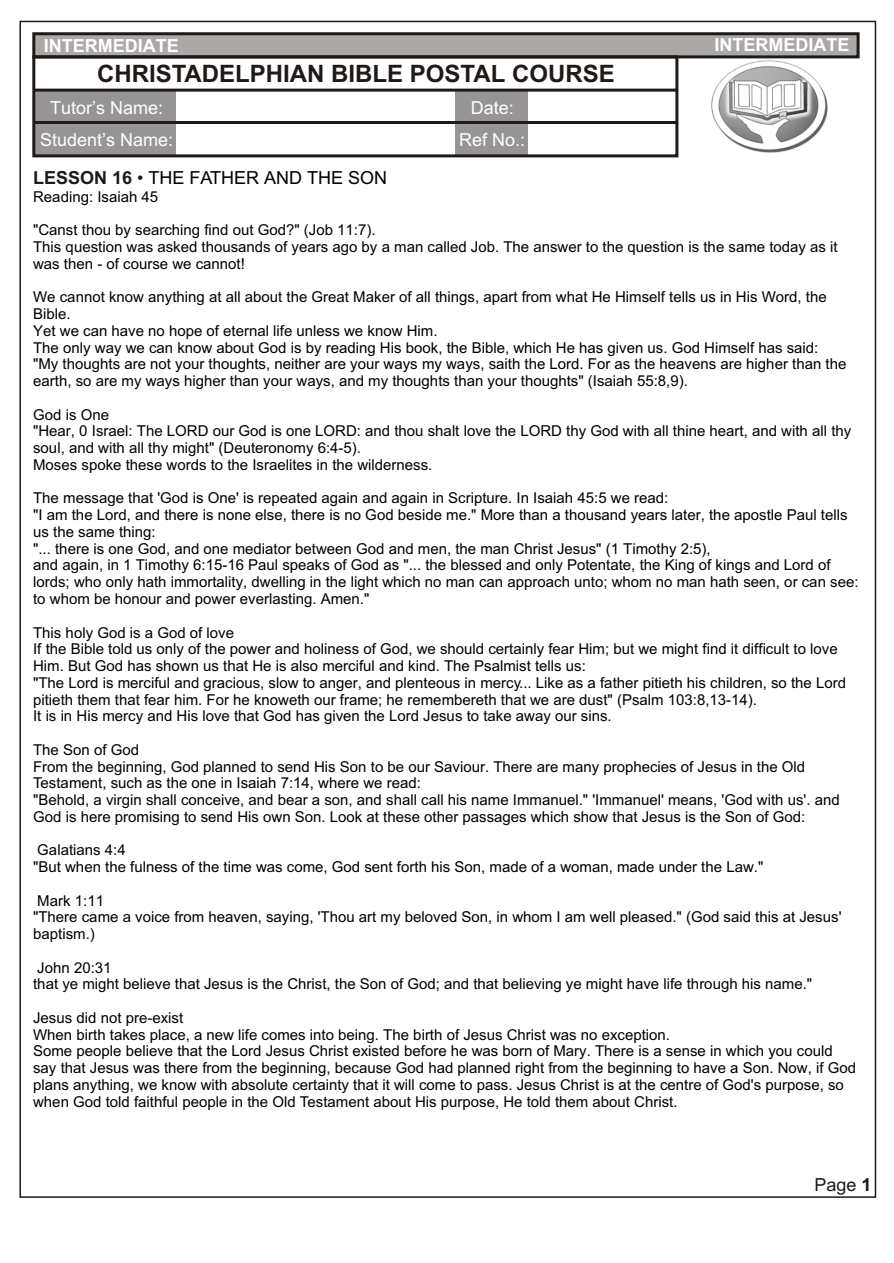
<style>
.page{position:relative;width:894px;height:1263px;background:#fff}
.page>*{position:absolute;margin:0;border:0;box-sizing:border-box;transform-origin:0 0}
.t1{font:700 24px "Arial";color:#1f1a17}
.t2{font:18px "Arial";color:#fff}
.t3{font:18px "Arial";color:#000}
.t4{font:700 18px "Arial";color:#fff}
.t5{font:18px "Arial";color:#1f1a17}
.t6{font:15px/16.8px "Arial";color:#000}
.s1{font-weight:700;color:#1f1a17}
.s2{color:#1f1a17}
.s3{font-weight:700}
</style>
<div class="page">
<div style="left:34px;top:90px;width:142px;height:66px;background:#969494"></div>
<div style="left:455px;top:90px;width:73px;height:66px;background:#969494"></div>
<div style="left:32px;top:32px;width:828px;height:26px;background:#aba8a8;border:3px solid #1f1a17"></div>
<div style="left:32px;top:55px;width:646px;height:102px;border:3px solid #1f1a17"></div>
<hr style="left:35px;top:89px;width:642px;height:3px;background:#1f1a17">
<hr style="left:34px;top:121px;width:643px;height:3px;background:#1f1a17">
<img style="left:711px;top:60px;width:117px;height:93px">
<p class="t4" style="left:44px;top:39px;width:136px">INTERMEDIATE</p>
<p class="t4" style="left:715px;top:38px;width:136px">INTERMEDIATE</p>
<h1 class="t1" style="left:97px;top:65px;width:519px">CHRISTADELPHIAN BIBLE POSTAL COURSE</h1>
<p class="t2" style="left:50px;top:100px;width:115px">Tutor’s Name:</p>
<p class="t2" style="left:459px;top:133px;width:68px">Ref No.:</p>
<p class="t2" style="left:471px;top:100px;width:45px">Date:</p>
<p class="t2" style="left:40px;top:133px;width:135px">Student’s Name:</p>
<p class="t3" style="left:33px;top:171px;width:356px"><span class="s1">LESSON 16</span> <span class="s2">•</span> THE FATHER AND THE SON</p>
<p class="t6" style="left:33px;top:190px;width:127px">Reading: Isaiah 45</p>
<p class="t6" style="left:33px;top:223px;width:806px">"Canst thou by searching find out God?" (Job 11:7).<br>This question was asked thousands of years ago by a man called Job. The answer to the question is the same today as it was then - of course we cannot!</p>
<p class="t6" style="left:33px;top:290px;width:815px">We cannot know anything at all about the Great Maker of all things, apart from what He Himself tells us in His Word, the Bible.<br>Yet we can have no hope of eternal life unless we know Him.<br>The only way we can know about God is by reading His book, the Bible, which He has given us. God Himself has said: "My thoughts are not your thoughts, neither are your ways my ways, saith the Lord. For as the heavens are higher than the earth, so are my ways higher than your ways, and my thoughts than your thoughts" (Isaiah 55:8,9).</p>
<p class="t6" style="left:33px;top:407px;width:820px">God is One<br>"Hear, 0 Israel: The LORD our God is one LORD: and thou shalt love the LORD thy God with all thine heart, and with all thy soul, and with all thy might" (Deuteronomy 6:4-5).<br>Moses spoke these words to the Israelites in the wilderness.</p>
<p class="t6" style="left:33px;top:491px;width:827px">The message that 'God is One' is repeated again and again in Scripture. In Isaiah 45:5 we read:<br>"I am the Lord, and there is none else, there is no God beside me." More than a thousand years later, the apostle Paul tells us the same thing:<br>"... there is one God, and one mediator between God and men, the man Christ Jesus" (1 Timothy 2:5),<br>and again, in 1 Timothy 6:15-16 Paul speaks of God as "... the blessed and only Potentate, the King of kings and Lord of lords; who only hath immortality, dwelling in the light which no man can approach unto; whom no man hath seen, or can see: to whom be honour and power everlasting. Amen."</p>
<p class="t6" style="left:33px;top:625px;width:814px">This holy God is a God of love<br>If the Bible told us only of the power and holiness of God, we should certainly fear Him; but we might find it difficult to love Him. But God has shown us that He is also merciful and kind. The Psalmist tells us:<br>"The Lord is merciful and gracious, slow to anger, and plenteous in mercy... Like as a father pitieth his children, so the Lord pitieth them that fear him. For he knoweth our frame; he remembereth that we are dust" (Psalm 103:8,13-14).<br>It is in His mercy and His love that God has given the Lord Jesus to take away our sins.</p>
<p class="t6" style="left:33px;top:743px;width:808px">The Son of God<br>From the beginning, God planned to send His Son to be our Saviour. There are many prophecies of Jesus in the Old Testament, such as the one in Isaiah 7:14, where we read:<br>"Behold, a virgin shall conceive, and bear a son, and shall call his name Immanuel." 'Immanuel' means, 'God with us'. and God is here promising to send His own Son. Look at these other passages which show that Jesus is the Son of God:</p>
<p class="t6" style="left:33px;top:843px;width:732px">Galatians 4:4<br>"But when the fulness of the time was come, God sent forth his Son, made of a woman, made under the Law."</p>
<p class="t6" style="left:33px;top:893px;width:810px">Mark 1:11<br>"There came a voice from heaven, saying, 'Thou art my beloved Son, in whom I am well pleased." (God said this at Jesus' baptism.)</p>
<p class="t6" style="left:33px;top:960px;width:781px">John 20:31<br>that ye might believe that Jesus is the Christ, the Son of God; and that believing ye might have life through his name."</p>
<p class="t6" style="left:33px;top:1011px;width:824px">Jesus did not pre-exist<br>When birth takes place, a new life comes into being. The birth of Jesus Christ was no exception.<br>Some people believe that the Lord Jesus Christ existed before he was born of Mary. There is a sense in which you could say that Jesus was there from the beginning, because God had planned right from the beginning to have a Son. Now, if God plans anything, we know with absolute certainty that it will come to pass. Jesus Christ is at the centre of God's purpose, so when God told faithful people in the Old Testament about His purpose, He told them about Christ.</p>
<p class="t5" style="left:815px;top:1178px;width:59px">Page <span class="s3">1</span></p>
</div>
